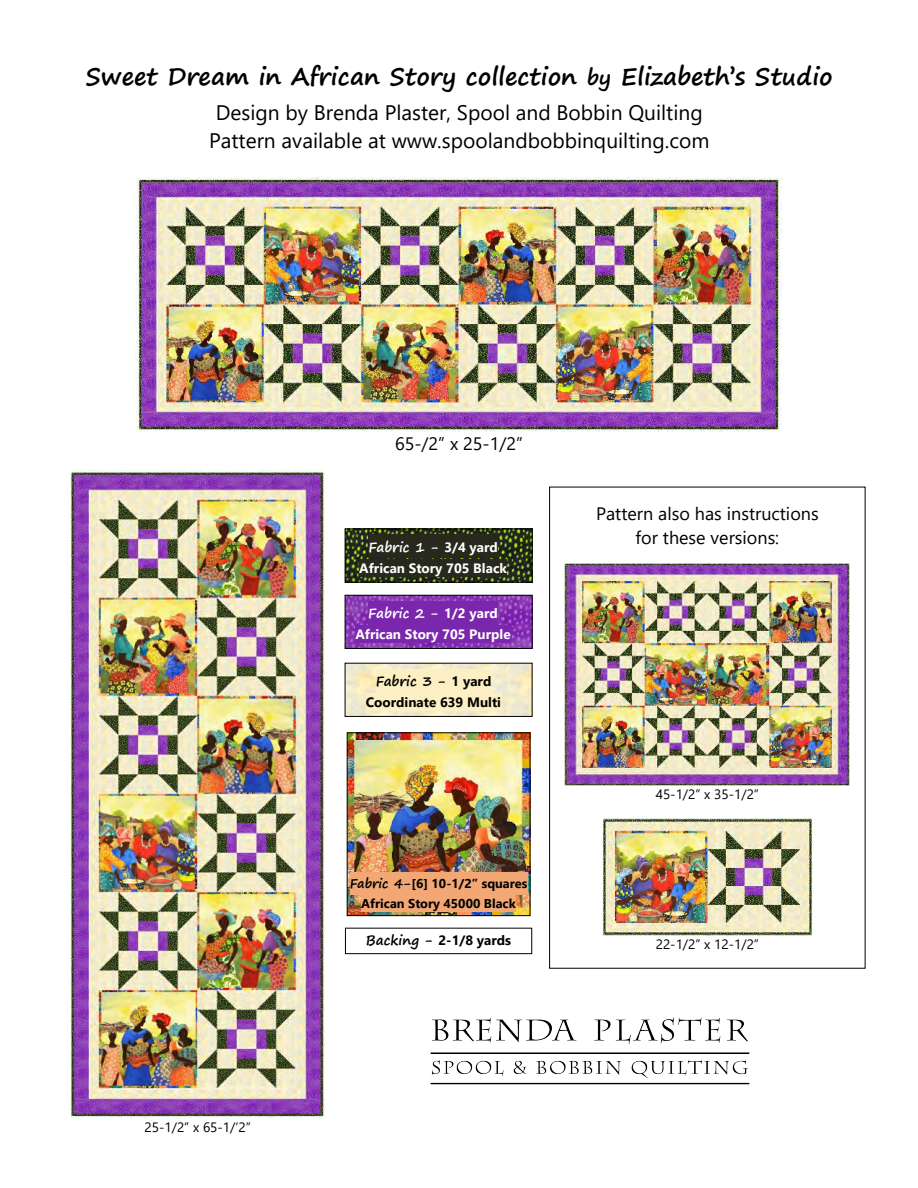
<style>
.page{position:relative;width:918px;height:1188px;background:#fff}
.page>*{position:absolute;margin:0;border:0;box-sizing:border-box;transform-origin:0 0}
.t1{font:700 24px "Segoe Print";color:#000}
.t2{font:21px/27.9px "Segoe UI";color:#000;text-align:center}
.t3{font:18px/24px "Segoe UI";color:#000;text-align:center}
.t4{font:13.5px "Segoe UI";color:#000}
.t5{font:700 13.5px "Segoe UI";color:#fff}
.t6{font:700 13.5px "Segoe UI";color:#000}
.t7{font:700 13.5px "Segoe Print";color:#fff}
.t8{font:700 13.5px "Segoe Print";color:#000}
.t9{font:700 12.75px/20.4px "Segoe UI";color:#000;text-align:center}
.s1{font-size:21px}
.s2{font-family:"Segoe UI"}
.s3{font-family:"Segoe Print"}
</style>
<div class="page">
<img style="left:71px;top:471px;width:253px;height:648px">
<img style="left:135px;top:178px;width:648px;height:253px">
<img style="left:349px;top:734px;width:179px;height:180px">
<div style="left:347px;top:732px;width:183px;height:184px;border:1px solid #000"></div>
<img style="left:347px;top:597px;width:184px;height:50px">
<div style="left:345px;top:595px;width:188px;height:54px;border:1px solid #000"></div>
<div style="left:368px;top:601px;width:76px;height:24px;background:#7b27ad"></div>
<div style="left:444px;top:601px;width:54px;height:24px;background:#7b27ad"></div>
<div style="left:355px;top:625px;width:156px;height:18px;background:#7b27ad"></div>
<img style="left:347px;top:665px;width:184px;height:50px">
<div style="left:345px;top:663px;width:188px;height:54px;border:1px solid #000"></div>
<div style="left:376px;top:669px;width:76px;height:23px;background:#fcefc3"></div>
<div style="left:452px;top:669px;width:39px;height:23px;background:#fcefc3"></div>
<div style="left:366px;top:693px;width:135px;height:18px;background:#fcefc3"></div>
<img style="left:347px;top:531px;width:184px;height:50px">
<div style="left:345px;top:529px;width:188px;height:54px;border:1px solid #000"></div>
<div style="left:368px;top:534px;width:76px;height:24px;background:#29281d"></div>
<div style="left:444px;top:534px;width:54px;height:24px;background:#29281d"></div>
<div style="left:359px;top:559px;width:148px;height:18px;background:#29281d"></div>
<div style="left:350px;top:872px;width:61px;height:22px;background:#f2a775"></div>
<div style="left:411px;top:872px;width:116px;height:22px;background:#f2a775"></div>
<div style="left:361px;top:895px;width:155px;height:17px;background:#f2a775"></div>
<div style="left:345px;top:928px;width:187px;height:26px;border:1px solid #000"></div>
<img style="left:408px;top:929px;width:342px;height:156px">
<div style="left:549px;top:487px;width:317px;height:482px;border:1px solid #000"></div>
<img style="left:602px;top:818px;width:211px;height:118px">
<img style="left:565px;top:563px;width:285px;height:223px">
<p class="t1" style="left:86px;top:65px;width:749px">Sweet Dream in African Story collection <span class="s1">by</span> Elizabeth’s Studio</p>
<p class="t2" style="left:209px;top:101px;width:502px">Design by Brenda Plaster, Spool and Bobbin Quilting<br>Pattern available at www.spoolandbobbinquilting.com</p>
<p class="t3" style="left:395px;top:434px;width:130px">65-/2” x 25-1/2”</p>
<p class="t7" style="left:368px;top:540px;width:131px">Fabric 1 - <span class="s2">3/4 yard</span></p>
<p class="t5" style="left:359px;top:563px;width:149px">African Story 705 Black</p>
<p class="t7" style="left:368px;top:606px;width:131px">Fabric 2 - <span class="s2">1/2 yard</span></p>
<p class="t5" style="left:355px;top:630px;width:157px">African Story 705 Purple</p>
<p class="t8" style="left:376px;top:674px;width:117px">Fabric 3 - <span class="s2">1 yard</span></p>
<p class="t6" style="left:366px;top:698px;width:137px">Coordinate 639 Multi</p>
<p class="t3" style="left:596px;top:504px;width:224px">Pattern also has instructions for these versions:</p>
<p class="t4" style="left:656px;top:790px;width:105px">45-1/2” x 35-1/2”</p>
<p class="t4" style="left:145px;top:1122px;width:108px">25-1/2” x 65-1/’2”</p>
<p class="t9" style="left:350px;top:874px;width:179px"><span class="s3">Fabric 4-</span>[6] 10-1/2” squares<br>African Story 45000 Black</p>
<p class="t6" style="left:366px;top:935px;width:147px"><span class="s3">Backing -</span> 2-1/8 yards</p>
<p class="t4" style="left:656px;top:940px;width:105px">22-1/2” x 12-1/2”</p>
</div>
